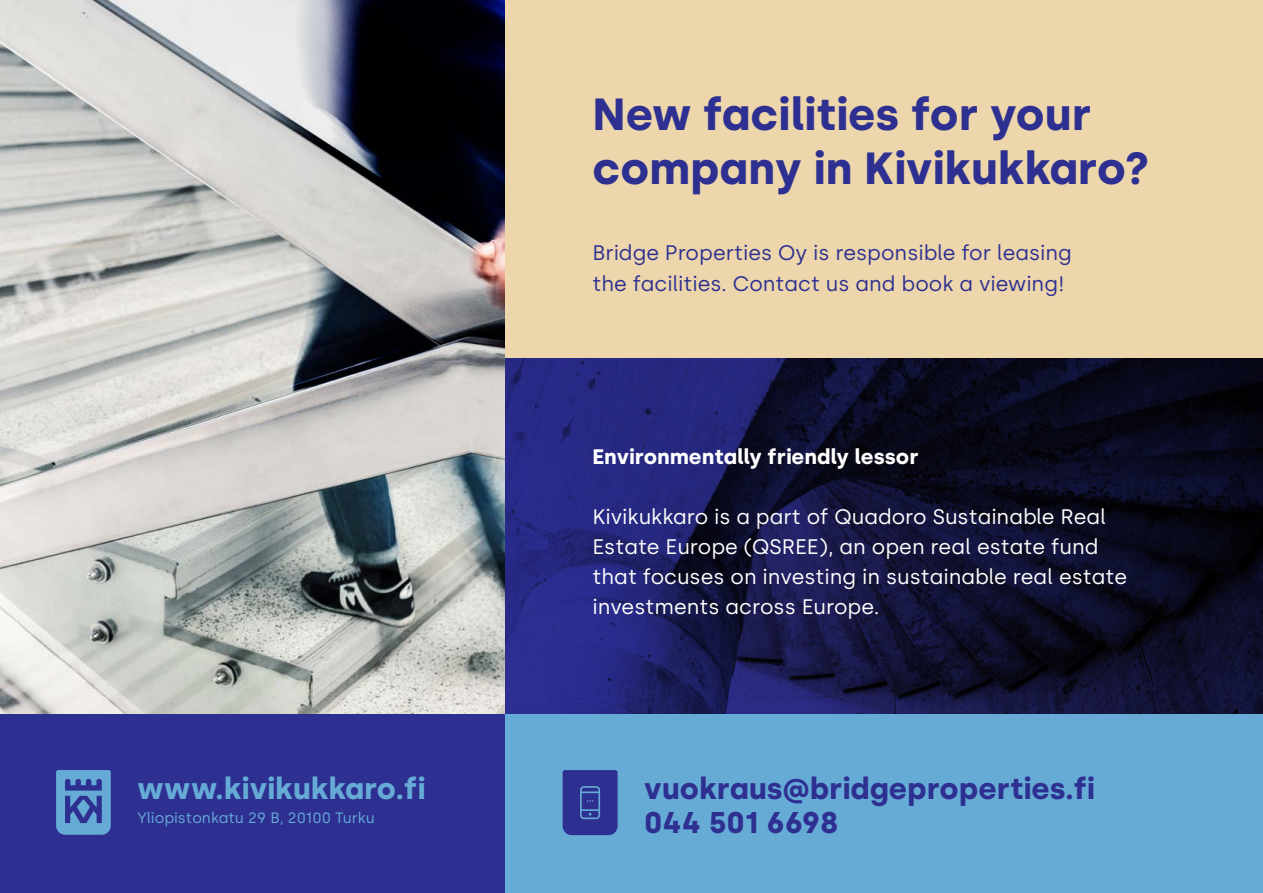
<style>
.page{position:relative;width:1263px;height:893px;background:#fff}
.page>*{position:absolute;margin:0;border:0;box-sizing:border-box;transform-origin:0 0}
.t1{font:700 45px/54px "Silka";color:#2e3091}
.t2{font:700 30px/34.2px "Silka";color:#2e3091}
.t3{font:700 30px "Silka";color:#66abd6}
.t4{font:21px/30px "Silka";color:#fff}
.t5{font:21px/30px "Silka";color:#2e3091}
.t6{font:700 21px "Silka";color:#fff}
.t7{font:15px "Silka";color:#66abd6}
</style>
<div class="page">
<img style="left:0;top:0;width:505px;height:714px">
<svg style="left:505px;top:357px;width:758px;height:357px;background:#151643"></svg>
<div style="left:0;top:714px;width:505px;height:179px;background:#2e3091"></div>
<svg style="left:56px;top:770px;width:55px;height:65px"></svg>
<div style="left:505px;top:0;width:758px;height:357px;background:#edd6ab"></div>
<div style="left:505px;top:714px;width:758px;height:179px;background:#66abd6"></div>
<svg style="left:563px;top:770px;width:55px;height:65px;background:#323996"></svg>
<h2 class="t3" style="left:137px;top:770px;width:289px">www.kivikukkaro.fi</h2>
<p class="t7" style="left:137px;top:809px;width:239px">Yliopistonkatu 29 B, 20100 Turku</p>
<h1 class="t1" style="left:592px;top:87px;width:559px">New facilities for your company in Kivikukkaro?</h1>
<p class="t5" style="left:592px;top:238px;width:481px">Bridge Properties Oy is responsible for leasing the facilities. Contact us and book a viewing!</p>
<p class="t6" style="left:592px;top:445px;width:328px">Environmentally friendly lessor</p>
<p class="t4" style="left:592px;top:502px;width:536px">Kivikukkaro is a part of Quadoro Sustainable Real Estate Europe (QSREE), an open real estate fund that focuses on investing in sustainable real estate investments across Europe.</p>
<h2 class="t2" style="left:644px;top:771px;width:452px">vuokraus@bridgeproperties.fi<br>044 501 6698</h2>
</div>
